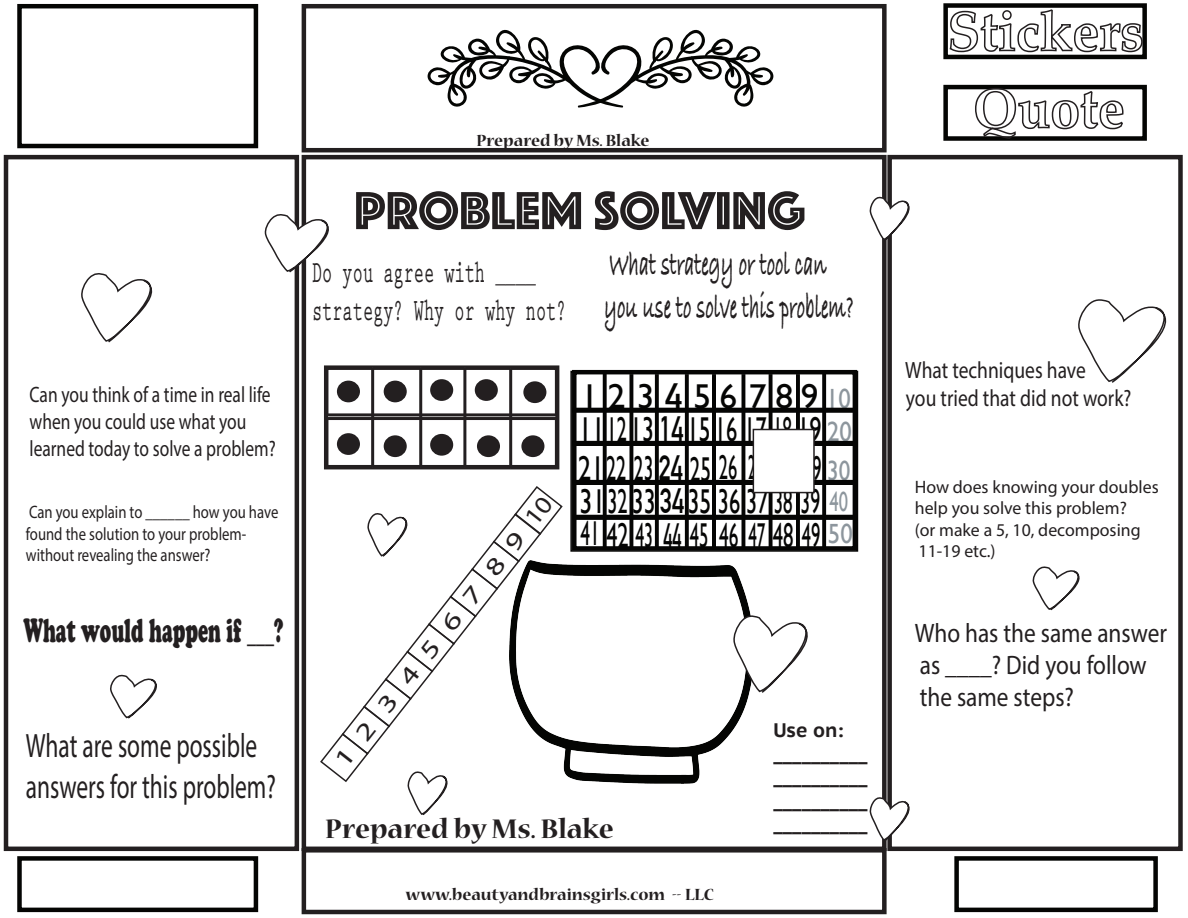
<style>
.page{position:relative;width:1188px;height:918px;background:#fff}
.page>*{position:absolute;margin:0;border:0;box-sizing:border-box;transform-origin:0 0}
.t1{font:55.5px "Phosphate Inline";color:#231f20}
.t2{font:700 36px/43.3px "Bradley Hand ITCTT";color:#231f20;scale:.54 1}
.t3{font:34.5px/39.3px "Gill Sans";color:#050504;scale:.76 1}
.t4{font:34.5px "Gill Sans";letter-spacing:.26em;color:#050504}
.t5{font:33.9px/40.7px "Myriad Pro";color:#231f20;scale:.69 1}
.t6{font:33.3px "Cooper Black Std";color:#231f20;scale:.54 1}
.t7{font:700 31.5px/37.8px "Prestige Elite Std";color:#231f20;scale:.54 1}
.t8{font:700 30px "Nueva Std";color:#231f20}
.t9{font:27.75px/30.8px "Gill Sans";color:#8d969d;scale:.84 1}
.t10{font:26.7px/32.1px "Myriad Pro";color:#231f20;scale:.87 1}
.t11{font:24.75px "Myriad Pro";color:#231f20;scale:1.34 1}
.t12{font:23.55px/28.3px "Myriad Pro";color:#231f20;scale:.83 1}
.t13{font:22.35px/26.7px "Myriad Pro";color:#231f20;scale:.78 1}
.t14{font:700 19.5px/23.4px "PT Sans Caption";color:#231f20}
.t15{font:18px/21.6px "Myriad Pro";color:#231f20;scale:.82 1}
.t16{font:18px/21.6px "Myriad Pro";color:#231f20}
.t17{font:700 18px "Nueva Std";color:#231f20}
.s1{font-family:"DIN Alternate";font-weight:700}
.s2{font-size:27.75px;color:#8d969d}
</style>
<div class="page">
<div style="left:302px;top:155px;width:585px;height:696px;background:#fff;border:4px solid #231f20"></div>
<div style="left:302px;top:848px;width:585px;height:66px;border:4px solid #231f20"></div>
<div style="left:302px;top:4px;width:585px;height:148px;border:4px solid #231f20"></div>
<div style="left:887px;top:155px;width:296px;height:696px;border:4px solid #231f20"></div>
<div style="left:4px;top:155px;width:295px;height:696px;border:4px solid #231f20"></div>
<svg style="left:427px;top:29px;width:347px;height:79px"></svg>
<div style="left:943px;top:3px;width:204px;height:56px;border:4px solid #040503"></div>
<div style="left:17px;top:4px;width:241px;height:144px;border:4px solid #040503"></div>
<div style="left:17px;top:856px;width:241px;height:56px;border:4px solid #040503"></div>
<div style="left:954px;top:856px;width:204px;height:56px;border:4px solid #040503"></div>
<div style="left:943px;top:85px;width:204px;height:56px;border:4px solid #040503"></div>
<svg style="left:949px;top:9px;width:194px;height:131px"></svg>
<svg style="left:870px;top:797px;width:40px;height:46px"></svg>
<svg style="left:110px;top:675px;width:47px;height:44px"></svg>
<svg style="left:1033px;top:567px;width:47px;height:44px"></svg>
<svg style="left:264px;top:214px;width:65px;height:60px"></svg>
<svg style="left:81px;top:273px;width:72px;height:70px"></svg>
<svg style="left:1078px;top:299px;width:89px;height:84px"></svg>
<svg style="left:870px;top:197px;width:40px;height:45px"></svg>
<div style="left:324px;top:365px;width:235px;height:104px;background:#fff;border:4px solid #231f20"></div>
<svg style="left:325px;top:413px;width:234px;height:7px;background:#413e3f"></svg>
<hr style="left:371px;top:368px;width:3px;height:99px;background:#231f20">
<hr style="left:419px;top:368px;width:3px;height:99px;background:#231f20">
<hr style="left:463px;top:368px;width:3px;height:99px;background:#231f20">
<hr style="left:509px;top:369px;width:3px;height:99px;background:#231f20">
<div style="left:338px;top:382px;width:20px;height:19px;background:#231f20;border-radius:50%"></div>
<div style="left:337px;top:381px;width:23px;height:21px;border:3px solid #231f20;border-radius:50%"></div>
<div style="left:338px;top:435px;width:20px;height:18px;background:#231f20;border-radius:50%"></div>
<div style="left:337px;top:433px;width:23px;height:22px;border:3px solid #231f20;border-radius:50%"></div>
<div style="left:385px;top:382px;width:20px;height:19px;background:#231f20;border-radius:50%"></div>
<div style="left:384px;top:381px;width:23px;height:21px;border:3px solid #231f20;border-radius:50%"></div>
<div style="left:385px;top:437px;width:20px;height:19px;background:#231f20;border-radius:50%"></div>
<div style="left:384px;top:435px;width:23px;height:22px;border:3px solid #231f20;border-radius:50%"></div>
<div style="left:432px;top:381px;width:20px;height:18px;background:#231f20;border-radius:50%"></div>
<div style="left:430px;top:379px;width:23px;height:22px;border:3px solid #231f20;border-radius:50%"></div>
<div style="left:476px;top:381px;width:20px;height:18px;background:#231f20;border-radius:50%"></div>
<div style="left:475px;top:379px;width:23px;height:22px;border:3px solid #231f20;border-radius:50%"></div>
<div style="left:525px;top:383px;width:20px;height:19px;background:#231f20;border-radius:50%"></div>
<div style="left:523px;top:381px;width:23px;height:22px;border:3px solid #231f20;border-radius:50%"></div>
<div style="left:432px;top:435px;width:20px;height:19px;background:#231f20;border-radius:50%"></div>
<div style="left:430px;top:434px;width:23px;height:22px;border:3px solid #231f20;border-radius:50%"></div>
<div style="left:478px;top:437px;width:21px;height:19px;background:#231f20;border-radius:50%"></div>
<div style="left:477px;top:435px;width:23px;height:22px;border:3px solid #231f20;border-radius:50%"></div>
<div style="left:523px;top:437px;width:20px;height:19px;background:#231f20;border-radius:50%"></div>
<div style="left:521px;top:435px;width:23px;height:22px;border:3px solid #231f20;border-radius:50%"></div>
<div style="left:570px;top:371px;width:288px;height:181px;background:#fff;border:2px solid #050504"></div>
<div style="left:572px;top:370px;width:285px;height:181px;border:4px solid #050504"></div>
<div style="left:572px;top:408px;width:284px;height:5px;border:4px solid #050504"></div>
<div style="left:572px;top:441px;width:284px;height:5px;border:4px solid #050504"></div>
<div style="left:572px;top:480px;width:284px;height:5px;border:4px solid #050504"></div>
<div style="left:572px;top:515px;width:284px;height:5px;border:4px solid #050504"></div>
<div style="left:603px;top:372px;width:4px;height:175px;border:3px solid #050504"></div>
<div style="left:629px;top:374px;width:4px;height:175px;border:3px solid #050504"></div>
<div style="left:655px;top:374px;width:4px;height:175px;border:3px solid #050504"></div>
<div style="left:685px;top:374px;width:4px;height:175px;border:3px solid #050504"></div>
<div style="left:712px;top:374px;width:4px;height:175px;border:3px solid #050504"></div>
<div style="left:742px;top:374px;width:3px;height:175px;border:3px solid #050504"></div>
<div style="left:769px;top:374px;width:4px;height:175px;border:3px solid #050504"></div>
<div style="left:796px;top:374px;width:4px;height:175px;border:3px solid #050504"></div>
<div style="left:822px;top:373px;width:4px;height:175px;border:3px solid #050504"></div>
<img style="left:564px;top:561px;width:187px;height:223px">
<svg style="left:320px;top:486px;width:244px;height:329px"></svg>
<svg style="left:733px;top:615px;width:75px;height:79px"></svg>
<div style="left:753px;top:429px;width:62px;height:64px;background:#fff;border:2px solid #231f20"></div>
<p class="t13" style="left:30px;top:381px;width:317px">Can you think of a time in real life when you could use what you learned today to solve a problem?</p>
<p class="t15" style="left:26px;top:501px;width:309px">Can you explain to ______ how you have found the solution to your problem&shy;without revealing the answer?</p>
<h3 class="t6" style="left:23px;top:610px;width:483px">What would happen if ___?</h3>
<h3 class="t5" style="left:26px;top:725px;width:364px">What are some possible answers for this problem?</h3>
<p class="t17" style="left:476px;top:132px;width:175px">Prepared by Ms. Blake</p>
<h1 class="t1" style="left:354px;top:171px;width:453px">PROBLEM SOLVING</h1>
<h3 class="t7" style="left:312px;top:254px;width:473px">Do you agree with ____ strategy? Why or why not?</h3>
<h2 class="t2" style="left:604px;top:241px;width:464px">What strategy or tool can you use to solve this problem?</h2>
<h3 class="t4" style="left:581px;top:376px;width:271px">123<span class="s1">4</span>56789<span class="s2">10</span></h3>
<h3 class="t3" style="left:578px;top:409px;width:362px">1112 13 <span class="s1">14</span> 15 16 17 18 19 <span class="s2">20<br></span>2122 23 <span class="s1">24</span> 25 26 27 28 29</h3>
<h3 class="t3" style="left:579px;top:484px;width:361px;line-height:33.8px">3132 33 <span class="s1">34</span> 35 36 37 38 39<br>41 42 43 <span class="s1">44</span> 45 46 47 48 49 <span class="s2">50</span></h3>
<h3 class="t9" style="left:827px;top:455px;width:29px">30<br>40</h3>
<h3 class="t11" style="left:328px;top:755px;width:253px;rotate:-52deg">12345678910</h3>
<p class="t14" style="left:773px;top:718px;width:96px">Use on: __________ __________ __________ __________</p>
<h3 class="t8" style="left:325px;top:815px;width:290px">Prepared by Ms. Blake</h3>
<p class="t17" style="left:405px;top:886px;width:310px">www.beautyandbrainsgirls.com -- LLC</p>
<h3 class="t12" style="left:905px;top:355px;width:274px">What techniques have<br>you tried that did not work?</h3>
<p class="t16" style="left:915px;top:475px;width:245px">How does knowing your doubles help you solve this problem?<br>(or make a 5, 10, decomposing<br>11-19 etc.)</p>
<h3 class="t10" style="left:915px;top:617px;width:291px">Who has the same answer as ____? Did you follow the same steps?</h3>
</div>
